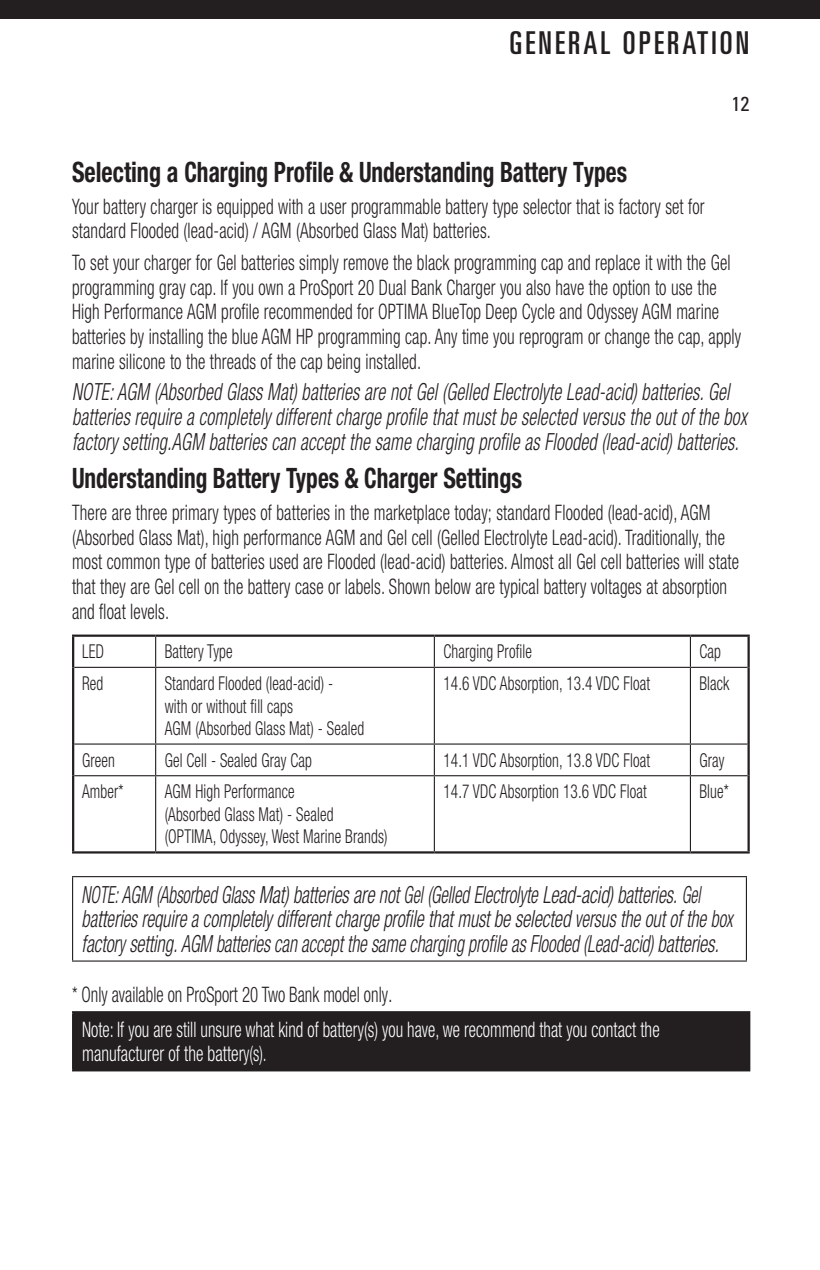
<style>
.page{position:relative;width:820px;height:1270px;background:#fff}
.page>*{position:absolute;margin:0;border:0;box-sizing:border-box;transform-origin:0 0}
.t1{font:ultra-condensed 31.5px "Univers LT Std";letter-spacing:.1em;color:#231f20}
.t2{font:700 condensed 28.12px "Helvetica Neue LT Std";color:#231f20;scale:.86 1}
.t3{font:700 condensed 28.12px "Helvetica Neue LT Std";color:#231f20;scale:.83 1}
.t4{font:italic 300 condensed 23.62px/24.8px "Helvetica Neue LT Std";letter-spacing:.005em;color:#231f20;scale:.78 1}
.t5{font:italic 300 condensed 23.62px/24.8px "Helvetica Neue LT Std";letter-spacing:.005em;color:#231f20;scale:.71 1}
.t6{font:300 condensed 21.38px/24.8px "Helvetica Neue LT Std";letter-spacing:.01em;color:#231f20;scale:.8 1}
.t7{font:300 condensed 21.38px/24.8px "Helvetica Neue LT Std";color:#fff;scale:.79 1}
.t8{font:300 condensed 21.38px "Helvetica Neue LT Std";letter-spacing:.01em;color:#231f20;scale:.77 1}
.t9{font:condensed 20.25px "Univers LT Std";color:#231f20}
.t10{font:300 condensed 19.12px/22.5px "Helvetica Neue LT Std";letter-spacing:.01em;color:#231f20;scale:.8 1}
</style>
<div class="page">
<div style="left:0;top:0;width:820px;height:19px;background:#231f20"></div>
<hr style="left:155px;top:636px;width:1px;height:30px;background:#231f20">
<hr style="left:434px;top:636px;width:1px;height:30px;background:#231f20">
<hr style="left:690px;top:636px;width:1px;height:30px;background:#231f20">
<hr style="left:74px;top:666px;width:82px;height:2px;background:#231f20">
<hr style="left:156px;top:666px;width:278px;height:2px;background:#231f20">
<hr style="left:155px;top:668px;width:1px;height:75px;background:#231f20">
<hr style="left:434px;top:666px;width:256px;height:2px;background:#231f20">
<hr style="left:434px;top:668px;width:1px;height:75px;background:#231f20">
<hr style="left:690px;top:666px;width:57px;height:2px;background:#231f20">
<hr style="left:690px;top:668px;width:1px;height:75px;background:#231f20">
<hr style="left:74px;top:743px;width:82px;height:1px;background:#231f20">
<hr style="left:156px;top:743px;width:278px;height:1px;background:#231f20">
<hr style="left:155px;top:744px;width:1px;height:31px;background:#231f20">
<hr style="left:434px;top:743px;width:256px;height:1px;background:#231f20">
<hr style="left:434px;top:744px;width:1px;height:31px;background:#231f20">
<hr style="left:690px;top:743px;width:57px;height:1px;background:#231f20">
<hr style="left:690px;top:744px;width:1px;height:31px;background:#231f20">
<hr style="left:74px;top:775px;width:82px;height:1px;background:#231f20">
<hr style="left:156px;top:775px;width:278px;height:1px;background:#231f20">
<hr style="left:155px;top:776px;width:1px;height:75px;background:#231f20">
<hr style="left:434px;top:775px;width:256px;height:1px;background:#231f20">
<hr style="left:434px;top:776px;width:1px;height:75px;background:#231f20">
<hr style="left:690px;top:775px;width:57px;height:1px;background:#231f20">
<hr style="left:690px;top:776px;width:1px;height:75px;background:#231f20">
<hr style="left:72px;top:636px;width:2px;height:31px;background:#231f20">
<hr style="left:72px;top:667px;width:2px;height:77px;background:#231f20">
<hr style="left:72px;top:744px;width:2px;height:31px;background:#231f20">
<hr style="left:72px;top:775px;width:2px;height:76px;background:#231f20">
<hr style="left:72px;top:851px;width:84px;height:2px;background:#231f20">
<hr style="left:156px;top:851px;width:278px;height:2px;background:#231f20">
<hr style="left:434px;top:851px;width:256px;height:2px;background:#231f20">
<hr style="left:690px;top:851px;width:59px;height:2px;background:#231f20">
<hr style="left:72px;top:634px;width:84px;height:2px;background:#231f20">
<hr style="left:156px;top:634px;width:278px;height:2px;background:#231f20">
<hr style="left:434px;top:634px;width:256px;height:2px;background:#231f20">
<hr style="left:690px;top:634px;width:59px;height:2px;background:#231f20">
<hr style="left:747px;top:636px;width:2px;height:31px;background:#231f20">
<hr style="left:747px;top:667px;width:2px;height:77px;background:#231f20">
<hr style="left:747px;top:744px;width:2px;height:31px;background:#231f20">
<hr style="left:747px;top:775px;width:2px;height:76px;background:#231f20">
<hr style="left:72px;top:876px;width:675px;height:1px;background:#231f20">
<hr style="left:72px;top:877px;width:1px;height:83px;background:#231f20">
<hr style="left:745px;top:877px;width:2px;height:83px;background:#231f20">
<hr style="left:72px;top:960px;width:675px;height:1px;background:#231f20">
<div style="left:73px;top:1012px;width:676px;height:58px;background:#231f20"></div>
<hr style="left:72px;top:1011px;width:678px;height:2px;background:#231f20">
<hr style="left:72px;top:1013px;width:2px;height:56px;background:#231f20">
<hr style="left:748px;top:1013px;width:2px;height:56px;background:#231f20">
<hr style="left:72px;top:1069px;width:678px;height:2px;background:#231f20">
<h1 class="t1" style="left:509px;top:24px;width:241px">GENERAL OPERATION</h1>
<p class="t9" style="left:731px;top:91px;width:19px">12</p>
<h2 class="t2" style="left:72px;top:155px;width:647px">Selecting a Charging Profile &amp; Understanding Battery Types</h2>
<p class="t6" style="left:72px;top:193px;width:792px">Your battery charger is equipped with a user programmable battery type selector that is factory set for standard Flooded (lead-acid) / AGM (Absorbed Glass Mat) batteries.</p>
<p class="t6" style="left:72px;top:250px;width:837px">To set your charger for Gel batteries simply remove the black programming cap and replace it with the Gel programming gray cap. If you own a ProSport 20 Dual Bank Charger you also have the option to use the High Performance AGM profile recommended for OPTIMA BlueTop Deep Cycle and Odyssey AGM marine batteries by installing the blue AGM HP programming cap. Any time you reprogram or change the cap, apply marine silicone to the threads of the cap being installed.</p>
<p class="t4" style="left:72px;top:380px;width:866px">NOTE: AGM (Absorbed Glass Mat) batteries are not Gel (Gelled Electrolyte Lead-acid) batteries. Gel batteries require a completely different charge profile that must be selected versus the out of the box factory setting.AGM batteries can accept the same charging profile as Flooded (lead-acid) batteries.</p>
<h2 class="t3" style="left:72px;top:461px;width:544px">Understanding Battery Types &amp; Charger Settings</h2>
<p class="t6" style="left:72px;top:499px;width:835px">There are three primary types of batteries in the marketplace today; standard Flooded (lead-acid), AGM (Absorbed Glass Mat), high performance AGM and Gel cell (Gelled Electrolyte Lead-acid). Traditionally, the most common type of batteries used are Flooded (lead-acid) batteries. Almost all Gel cell batteries will state that they are Gel cell on the battery case or labels. Shown below are typical battery voltages at absorption and float levels.</p>
<p class="t10" style="left:82px;top:640px;width:29px">LED</p>
<p class="t10" style="left:165px;top:640px;width:86px">Battery Type</p>
<p class="t10" style="left:443px;top:640px;width:112px">Charging Profile</p>
<p class="t10" style="left:699px;top:640px;width:28px">Cap</p>
<p class="t10" style="left:82px;top:671px;width:28px">Red</p>
<p class="t10" style="left:165px;top:671px;width:251px">Standard Flooded (lead-acid) -<br>with or without fill caps<br>AGM (Absorbed Glass Mat) - Sealed</p>
<p class="t10" style="left:443px;top:671px;width:260px">14.6 VDC Absorption, 13.4 VDC Float</p>
<p class="t10" style="left:699px;top:671px;width:39px">Black</p>
<p class="t10" style="left:82px;top:748px;width:43px">Green</p>
<p class="t10" style="left:165px;top:748px;width:186px">Gel Cell - Sealed Gray Cap</p>
<p class="t10" style="left:443px;top:748px;width:260px">14.1 VDC Absorption, 13.8 VDC Float</p>
<p class="t10" style="left:699px;top:748px;width:33px">Gray</p>
<p class="t10" style="left:82px;top:780px;width:53px">Amber*</p>
<p class="t10" style="left:165px;top:780px;width:280px">AGM High Performance<br>(Absorbed Glass Mat) - Sealed (OPTIMA, Odyssey, West Marine Brands)</p>
<p class="t10" style="left:443px;top:780px;width:256px">14.7 VDC Absorption 13.6 VDC Float</p>
<p class="t10" style="left:699px;top:780px;width:38px">Blue*</p>
<p class="t5" style="left:82px;top:882px;width:918px">NOTE: AGM (Absorbed Glass Mat) batteries are not Gel (Gelled Electrolyte Lead-acid) batteries. Gel batteries require a completely different charge profile that must be selected versus the out of the box factory setting. AGM batteries can accept the same charging profile as Flooded (Lead-acid) batteries.</p>
<p class="t8" style="left:72px;top:982px;width:418px">* Only available on ProSport 20 Two Bank model only.</p>
<p class="t7" style="left:82px;top:1016px;width:732px">Note: If you are still unsure what kind of battery(s) you have, we recommend that you contact the manufacturer of the battery(s).</p>
</div>
